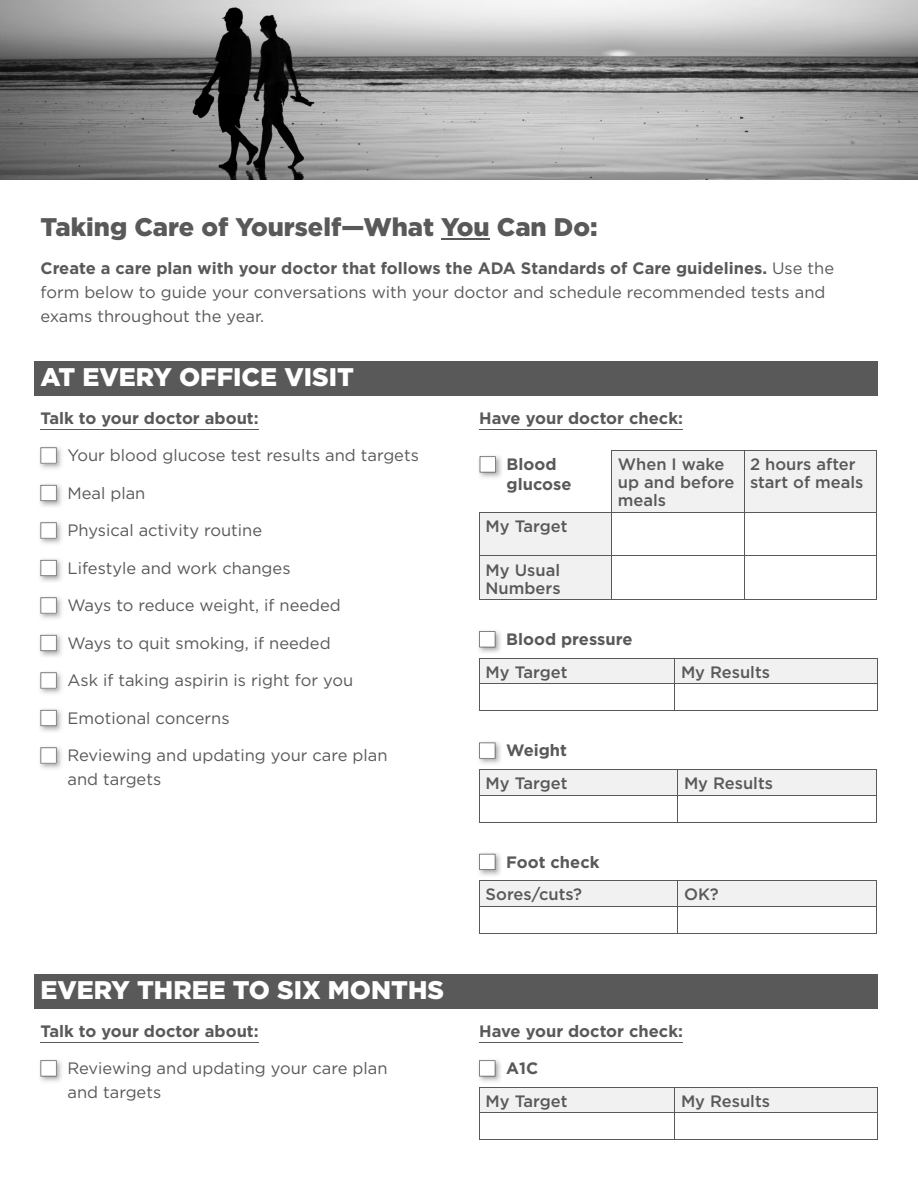
<style>
.page{position:relative;width:918px;height:1188px;background:#fff}
.page>*{position:absolute;margin:0;border:0;box-sizing:border-box;transform-origin:0 0}
.t1{font:900 25.5px "Gotham";color:#fff}
.t2{font:900 25.5px "Gotham";color:#595959}
.t3{font:16.5px/24px "Gotham";color:#595959}
.t4{font:500 16.5px/18px "Gotham";color:#595959}
.t5{font:700 16.5px/19.5px "Gotham";color:#595959}
.s1{font-weight:700}
</style>
<div class="page">
<img style="left:0;top:0;width:918px;height:180px">
<hr style="left:441px;top:238px;width:49px;height:1px;background:#595959">
<div style="left:34px;top:361px;width:844px;height:34px;background:#595959"></div>
<hr style="left:40px;top:430px;width:219px;height:1px;background:#595959">
<img style="left:40px;top:447px;width:22px;height:22px">
<svg style="left:40px;top:447px;width:17px;height:17px"></svg>
<img style="left:40px;top:484px;width:22px;height:23px">
<svg style="left:40px;top:485px;width:17px;height:16px"></svg>
<img style="left:40px;top:522px;width:22px;height:22px">
<svg style="left:40px;top:522px;width:17px;height:17px"></svg>
<img style="left:40px;top:559px;width:22px;height:23px">
<svg style="left:40px;top:560px;width:17px;height:16px"></svg>
<img style="left:40px;top:597px;width:22px;height:22px">
<svg style="left:40px;top:597px;width:17px;height:17px"></svg>
<img style="left:40px;top:634px;width:22px;height:23px">
<svg style="left:40px;top:635px;width:17px;height:16px"></svg>
<img style="left:40px;top:672px;width:22px;height:22px">
<svg style="left:40px;top:672px;width:17px;height:17px"></svg>
<img style="left:40px;top:709px;width:22px;height:23px">
<svg style="left:40px;top:710px;width:17px;height:16px"></svg>
<img style="left:40px;top:747px;width:22px;height:22px">
<svg style="left:40px;top:747px;width:17px;height:17px"></svg>
<hr style="left:479px;top:430px;width:204px;height:1px;background:#595959">
<svg style="left:480px;top:450px;width:396px;height:149px;fill:#f1f1f1"></svg>
<svg style="left:613px;top:513px;width:263px;height:86px"></svg>
<hr style="left:479px;top:555px;width:133px;height:1px;background:#595959">
<hr style="left:744px;top:512px;width:1px;height:43px;background:#595959">
<hr style="left:876px;top:512px;width:1px;height:43px;background:#595959">
<hr style="left:612px;top:555px;width:132px;height:1px;background:#595959">
<hr style="left:744px;top:555px;width:133px;height:1px;background:#595959">
<hr style="left:744px;top:556px;width:1px;height:43px;background:#595959">
<hr style="left:876px;top:556px;width:1px;height:43px;background:#595959">
<hr style="left:612px;top:599px;width:132px;height:1px;background:#595959">
<hr style="left:744px;top:599px;width:133px;height:1px;background:#595959">
<hr style="left:744px;top:451px;width:1px;height:61px;background:#595959">
<hr style="left:612px;top:450px;width:132px;height:1px;background:#595959">
<hr style="left:612px;top:451px;width:1px;height:61px;background:#595959">
<hr style="left:744px;top:450px;width:133px;height:1px;background:#595959">
<hr style="left:876px;top:451px;width:1px;height:61px;background:#595959">
<hr style="left:612px;top:512px;width:132px;height:1px;background:#595959">
<hr style="left:744px;top:512px;width:133px;height:1px;background:#595959">
<hr style="left:479px;top:512px;width:133px;height:1px;background:#595959">
<hr style="left:479px;top:512px;width:1px;height:43px;background:#595959">
<hr style="left:612px;top:512px;width:1px;height:43px;background:#595959">
<hr style="left:479px;top:556px;width:1px;height:43px;background:#595959">
<hr style="left:612px;top:556px;width:1px;height:43px;background:#595959">
<hr style="left:479px;top:599px;width:133px;height:1px;background:#595959">
<img style="left:479px;top:454px;width:23px;height:25px">
<svg style="left:480px;top:456px;width:16px;height:17px"></svg>
<img style="left:479px;top:631px;width:22px;height:22px">
<svg style="left:479px;top:631px;width:16px;height:16px"></svg>
<hr style="left:479px;top:711px;width:196px;height:1px;background:#595959">
<hr style="left:675px;top:711px;width:203px;height:1px;background:#595959">
<svg style="left:479px;top:658px;width:399px;height:53px"></svg>
<hr style="left:479px;top:684px;width:196px;height:1px;background:#595959">
<hr style="left:675px;top:684px;width:203px;height:1px;background:#595959">
<img style="left:479px;top:742px;width:22px;height:22px">
<svg style="left:479px;top:743px;width:16px;height:16px"></svg>
<hr style="left:479px;top:822px;width:199px;height:1px;background:#595959">
<hr style="left:678px;top:822px;width:199px;height:1px;background:#595959">
<svg style="left:479px;top:769px;width:398px;height:53px"></svg>
<hr style="left:479px;top:795px;width:199px;height:1px;background:#595959">
<hr style="left:678px;top:795px;width:199px;height:1px;background:#595959">
<img style="left:479px;top:853px;width:22px;height:23px">
<svg style="left:479px;top:854px;width:16px;height:16px"></svg>
<hr style="left:479px;top:933px;width:199px;height:1px;background:#595959">
<hr style="left:678px;top:933px;width:199px;height:1px;background:#595959">
<hr style="left:479px;top:880px;width:199px;height:1px;background:#595959">
<hr style="left:678px;top:880px;width:199px;height:1px;background:#595959">
<svg style="left:479px;top:881px;width:398px;height:52px"></svg>
<hr style="left:479px;top:906px;width:199px;height:1px;background:#595959">
<hr style="left:678px;top:906px;width:199px;height:1px;background:#595959">
<div style="left:34px;top:974px;width:844px;height:34px;background:#595959"></div>
<hr style="left:40px;top:1042px;width:219px;height:1px;background:#595959">
<img style="left:40px;top:1060px;width:22px;height:22px">
<svg style="left:40px;top:1060px;width:17px;height:17px"></svg>
<hr style="left:479px;top:1042px;width:204px;height:1px;background:#595959">
<img style="left:479px;top:1060px;width:22px;height:22px">
<svg style="left:479px;top:1060px;width:16px;height:17px"></svg>
<hr style="left:479px;top:1140px;width:196px;height:1px;background:#595959">
<hr style="left:675px;top:1140px;width:203px;height:1px;background:#595959">
<svg style="left:479px;top:1087px;width:399px;height:53px"></svg>
<hr style="left:479px;top:1113px;width:196px;height:1px;background:#595959">
<hr style="left:675px;top:1113px;width:203px;height:1px;background:#595959">
<h1 class="t2" style="left:40px;top:210px;width:559px">Taking Care of Yourself—What You Can Do:</h1>
<p class="t3" style="left:40px;top:256px;width:795px"><span class="s1">Create a care plan with your doctor that follows the ADA Standards of Care guidelines.</span> Use the form below to guide your conversations with your doctor and schedule recommended tests and exams throughout the year.</p>
<h1 class="t1" style="left:40px;top:360px;width:315px">AT EVERY OFFICE VISIT</h1>
<p class="t5" style="left:40px;top:408px;width:220px">Talk to your doctor about:</p>
<p class="t3" style="left:67px;top:443px;width:353px">Your blood glucose test results and targets</p>
<p class="t3" style="left:67px;top:481px;width:79px">Meal plan</p>
<p class="t3" style="left:67px;top:518px;width:196px">Physical activity routine</p>
<p class="t3" style="left:67px;top:556px;width:225px">Lifestyle and work changes</p>
<p class="t3" style="left:67px;top:593px;width:275px">Ways to reduce weight, if needed</p>
<p class="t3" style="left:67px;top:631px;width:265px">Ways to quit smoking, if needed</p>
<p class="t3" style="left:67px;top:668px;width:287px">Ask if taking aspirin is right for you</p>
<p class="t3" style="left:67px;top:706px;width:164px">Emotional concerns</p>
<p class="t3" style="left:67px;top:743px;width:322px">Reviewing and updating your care plan and targets</p>
<h1 class="t1" style="left:40px;top:972px;width:405px">EVERY THREE TO SIX MONTHS</h1>
<p class="t5" style="left:40px;top:1021px;width:220px">Talk to your doctor about:</p>
<p class="t3" style="left:67px;top:1056px;width:322px">Reviewing and updating your care plan and targets</p>
<p class="t5" style="left:479px;top:408px;width:205px">Have your doctor check:</p>
<p class="t5" style="left:507px;top:454px;width:66px">Blood glucose</p>
<p class="t4" style="left:618px;top:455px;width:118px">When I wake up and before meals</p>
<p class="t4" style="left:750px;top:455px;width:115px">2 hours after start of meals</p>
<p class="t4" style="left:486px;top:517px;width:83px">My Target</p>
<p class="t4" style="left:486px;top:560px;width:77px">My Usual<br>Numbers</p>
<p class="t5" style="left:506px;top:629px;width:128px">Blood pressure</p>
<p class="t4" style="left:486px;top:663px;width:83px">My Target</p>
<p class="t4" style="left:681px;top:663px;width:91px">My Results</p>
<p class="t5" style="left:506px;top:740px;width:62px">Weight</p>
<p class="t4" style="left:486px;top:774px;width:83px">My Target</p>
<p class="t4" style="left:684px;top:774px;width:91px">My Results</p>
<p class="t5" style="left:506px;top:852px;width:95px">Foot check</p>
<p class="t4" style="left:486px;top:885px;width:98px">Sores/cuts?</p>
<p class="t4" style="left:684px;top:885px;width:36px">OK?</p>
<p class="t5" style="left:479px;top:1021px;width:205px">Have your doctor check:</p>
<p class="t5" style="left:506px;top:1058px;width:34px">A1C</p>
<p class="t4" style="left:486px;top:1092px;width:83px">My Target</p>
<p class="t4" style="left:681px;top:1092px;width:91px">My Results</p>
</div>
